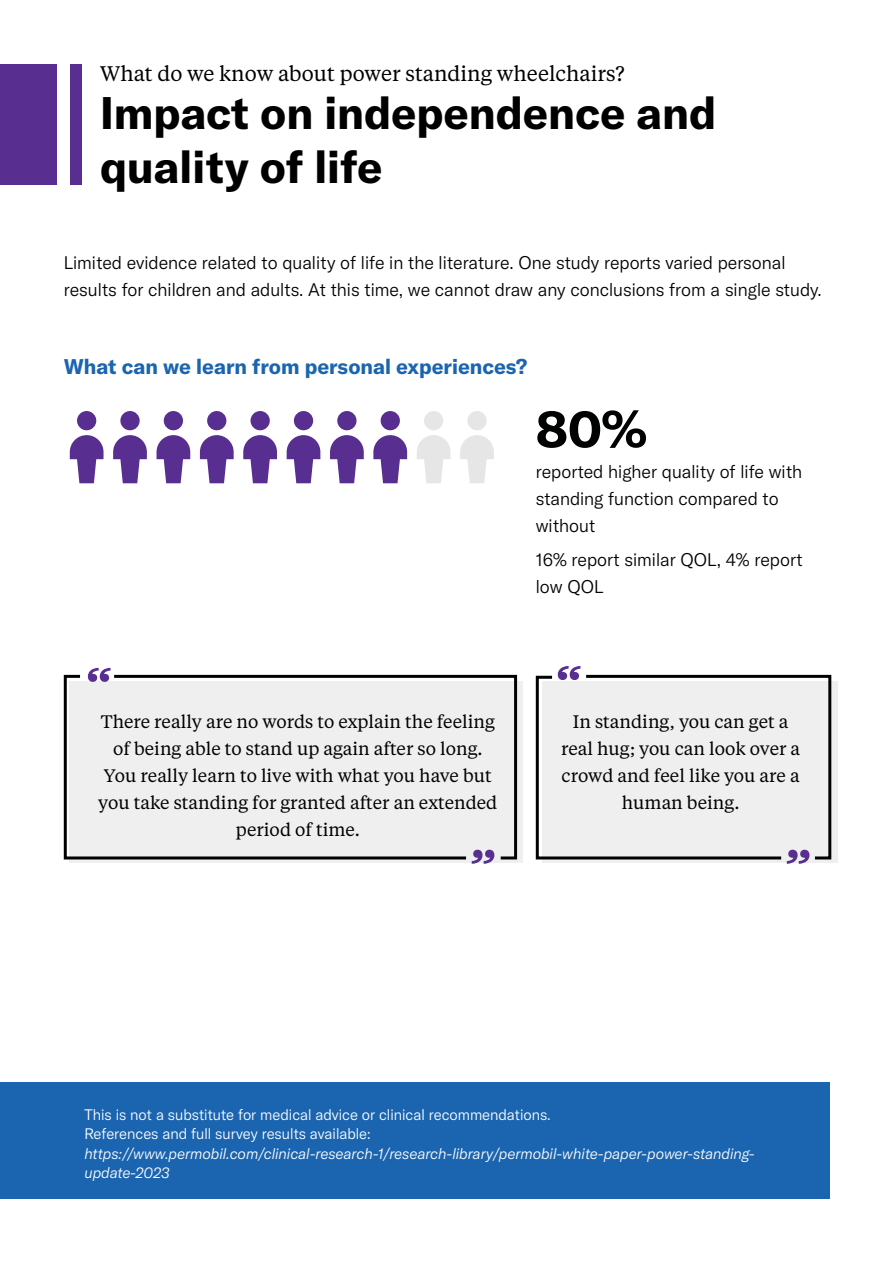
<style>
.page{position:relative;width:893px;height:1263px;background:#fff}
.page>*{position:absolute;margin:0;border:0;box-sizing:border-box;transform-origin:0 0}
.t1{font:700 51px "GT America";color:#000101}
.t2{font:700 45px/54px "GT America";color:#000}
.t3{font:21px "Tiempos Text";color:#000}
.t4{font:700 21px "GT America";color:#1b65b0}
.t5{font:300 18px/27px "GT America";color:#000101}
.t6{font:18px/27px "Tiempos Text";color:#000101;text-align:center}
.t7{font:italic 300 15px/19.5px "GT America";color:#fff}
.t8{font:300 15px/19.5px "GT America";color:#fff}
</style>
<div class="page">
<div style="left:77px;top:411px;width:19px;height:19px;background:#582e91;border-radius:50%"></div>
<svg style="left:70px;top:435px;width:34px;height:48px"></svg>
<div style="left:120px;top:411px;width:20px;height:19px;background:#582e91;border-radius:50%"></div>
<svg style="left:113px;top:435px;width:34px;height:48px"></svg>
<div style="left:164px;top:411px;width:19px;height:19px;background:#582e91;border-radius:50%"></div>
<svg style="left:157px;top:435px;width:33px;height:48px"></svg>
<div style="left:207px;top:411px;width:19px;height:19px;background:#582e91;border-radius:50%"></div>
<svg style="left:200px;top:435px;width:34px;height:48px"></svg>
<div style="left:250px;top:411px;width:20px;height:19px;background:#582e91;border-radius:50%"></div>
<svg style="left:243px;top:435px;width:34px;height:48px"></svg>
<div style="left:294px;top:411px;width:19px;height:19px;background:#582e91;border-radius:50%"></div>
<svg style="left:287px;top:435px;width:33px;height:48px"></svg>
<div style="left:337px;top:411px;width:20px;height:19px;background:#582e91;border-radius:50%"></div>
<svg style="left:330px;top:435px;width:34px;height:48px"></svg>
<div style="left:381px;top:411px;width:19px;height:19px;background:#582e91;border-radius:50%"></div>
<svg style="left:373px;top:435px;width:34px;height:48px"></svg>
<div style="left:424px;top:411px;width:19px;height:19px;background:#e5e6e5;border-radius:50%"></div>
<svg style="left:417px;top:435px;width:33px;height:48px"></svg>
<div style="left:467px;top:411px;width:20px;height:19px;background:#e5e6e5;border-radius:50%"></div>
<svg style="left:460px;top:435px;width:34px;height:48px"></svg>
<div style="left:542px;top:681px;width:295px;height:182px;background:#eeefee"></div>
<svg style="left:88px;top:668px;width:23px;height:5px"></svg>
<svg style="left:558px;top:666px;width:22px;height:8px"></svg>
<svg style="left:472px;top:861px;width:22px;height:3px"></svg>
<svg style="left:787px;top:861px;width:20px;height:3px"></svg>
<svg style="left:63px;top:673px;width:48px;height:188px;background:#ddd"></svg>
<div style="left:111px;top:674px;width:408px;height:187px;background:#eeefee"></div>
<svg style="left:535px;top:674px;width:48px;height:186px"></svg>
<svg style="left:583px;top:674px;width:249px;height:187px"></svg>
<div style="left:0;top:1082px;width:829px;height:117px;background:#1b65b0"></div>
<div style="left:0;top:64px;width:57px;height:120px;background:#582e91"></div>
<div style="left:70px;top:64px;width:12px;height:120px;background:#582e91"></div>
<p class="t3" style="left:100px;top:59px;width:526px">What do we know about power standing wheelchairs?</p>
<h2 class="t2" style="left:100px;top:86px;width:618px">Impact on independence and quality of life</h2>
<p class="t5" style="left:64px;top:249px;width:760px">Limited evidence related to quality of life in the literature. One study reports varied personal results for children and adults. At this time, we cannot draw any conclusions from a single study.</p>
<p class="t4" style="left:64px;top:353px;width:465px">What can we learn from personal experiences?</p>
<h1 class="t1" style="left:536px;top:397px;width:112px">80%</h1>
<p class="t5" style="left:536px;top:458px;width:268px">reported higher quality of life with standing function compared to without</p>
<p class="t5" style="left:536px;top:546px;width:268px">16% report similar QOL, 4% report low QOL</p>
<p class="t6" style="left:98px;top:707px;width:401px">There really are no words to explain the feeling of being able to stand up again after so long.<br>You really learn to live with what you have but you take standing for granted after an extended period of time.</p>
<p class="t6" style="left:561px;top:707px;width:241px">In standing, you can get a real hug; you can look over a crowd and feel like you are a human being.</p>
<p class="t8" style="left:84px;top:1105px;width:468px">This is not a substitute for medical advice or clinical recommendations.<br>References and full survey results available:</p>
<p class="t7" style="left:84px;top:1144px;width:672px">https://www.permobil.com/clinical-research-1/research-library/permobil-white-paper-power-standing&shy;update-2023</p>
</div>
